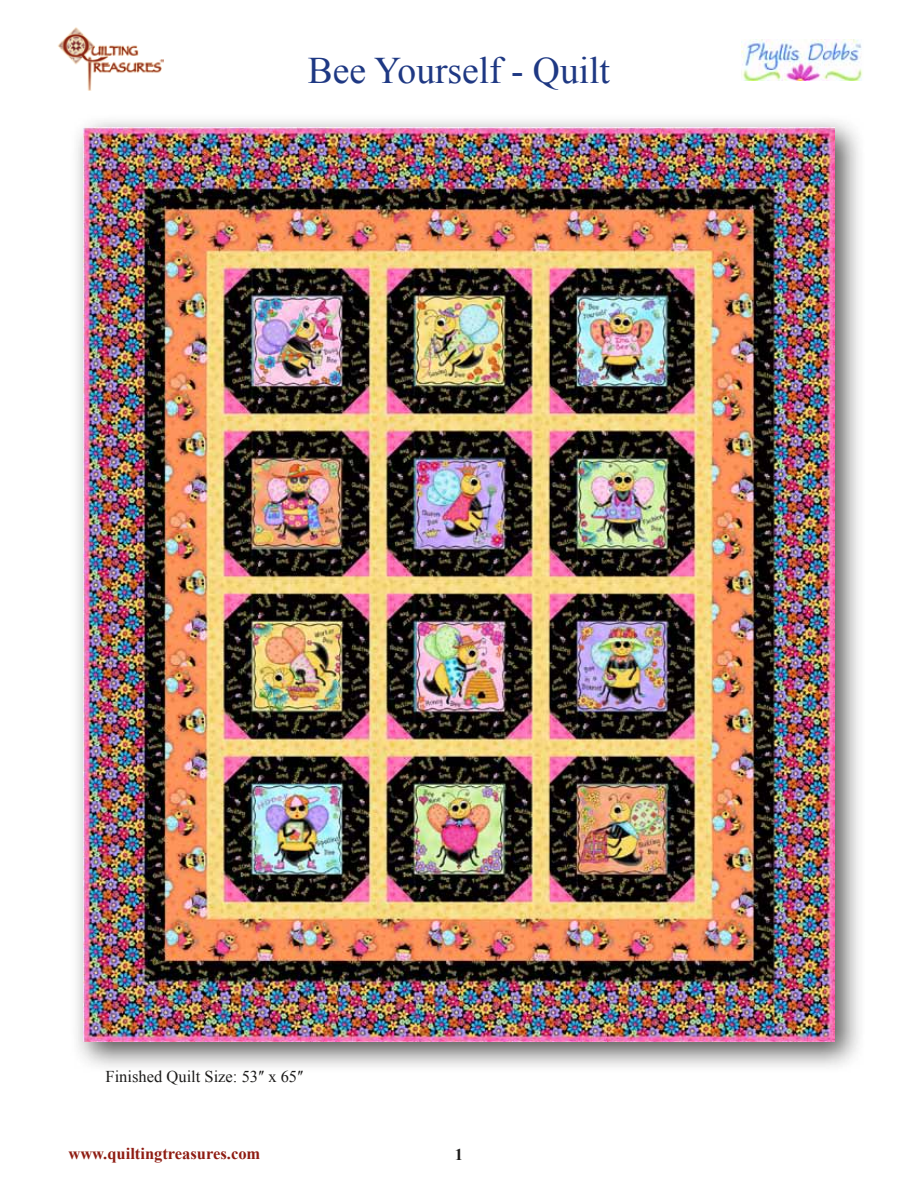
<style>
.page{position:relative;width:918px;height:1188px;background:#fff}
.page>*{position:absolute;margin:0;border:0;box-sizing:border-box;transform-origin:0 0}
.t1{font:37.5px "Times New Roman";color:#1e3883}
.t2{font:700 16.5px "Times New Roman";color:#8f1c12}
.t3{font:16.5px "Times New Roman";color:#1c1b1a}
.t4{font:700 16.5px "Times New Roman";color:#1c1b1a}
</style>
<div class="page">
<img style="left:57px;top:27px;width:107px;height:64px">
<img style="left:742px;top:40px;width:121px;height:41px">
<div style="left:69px;top:114px;width:797px;height:960px;background:#1c1b1a;opacity:.75"></div>
<img style="left:83px;top:128px;width:752px;height:914px">
<h1 class="t1" style="left:308px;top:45px;width:304px">Bee Yourself - Quilt</h1>
<p class="t3" style="left:106px;top:1065px;width:199px">Finished Quilt Size: 53ʺ x 65ʺ</p>
<p class="t2" style="left:68px;top:1142px;width:193px">www.quiltingtreasures.com</p>
<p class="t4" style="left:455px;top:1143px;width:10px">1</p>
</div>
